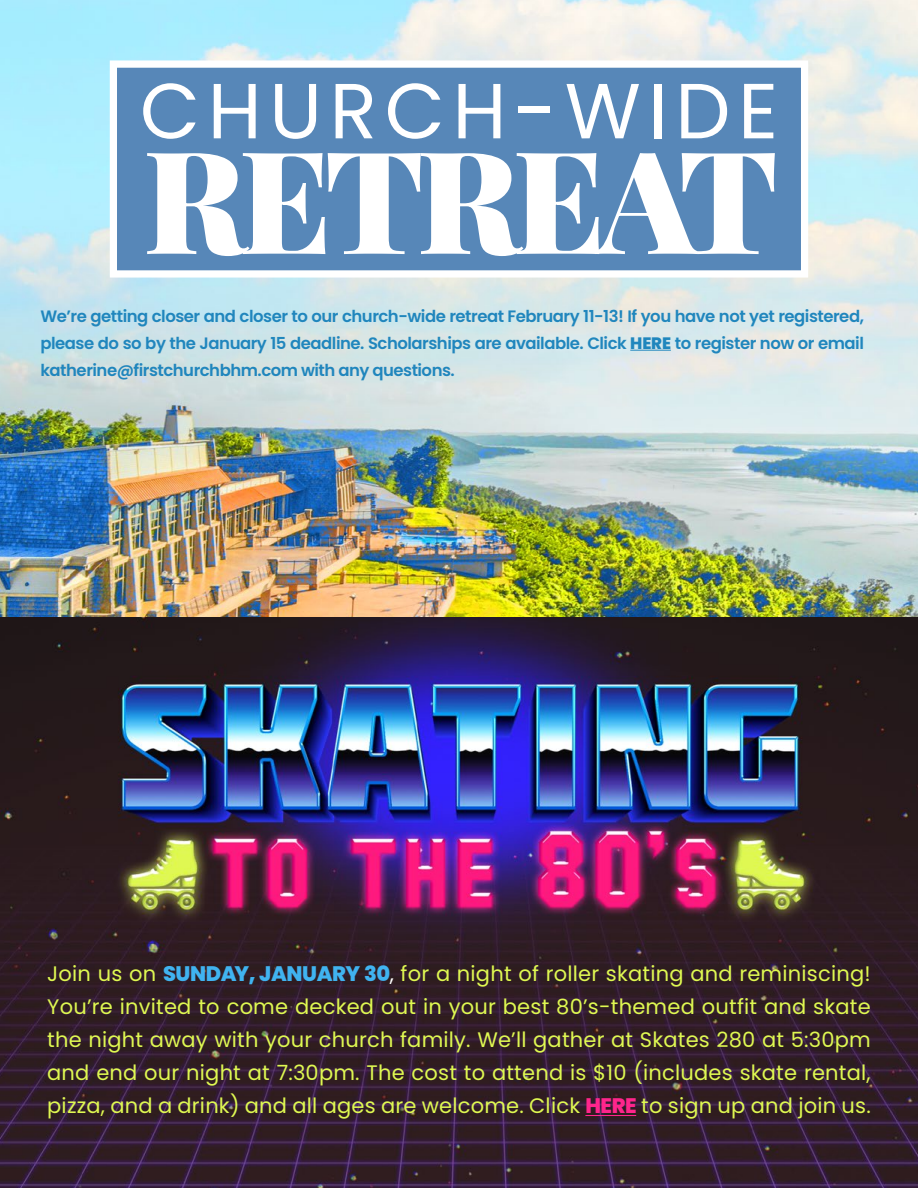
<style>
.page{position:relative;width:918px;height:1188px;background:#fff}
.page>*{position:absolute;margin:0;border:0;box-sizing:border-box;transform-origin:0 0}
.t1{font:900 142.65px "Playfair Display";letter-spacing:-.05em;color:#fff}
.t2{font:78px "Poppins";letter-spacing:.1em;color:#fff}
.t3{font:21px/33px "Poppins";letter-spacing:.01em;color:#dff852;text-align:justify}
.t4{font:600 16.5px/27px "Poppins";letter-spacing:-.03em;color:#2086bd;text-align:justify}
.s1{font-weight:800}
.s2{font-weight:800;color:#40b3f0}
.s3{color:#fff}
.s4{font-weight:800;color:#ff258c}
</style>
<div class="page">
<img style="left:0;top:0;width:918px;height:1188px">
<svg style="left:917px;top:709px;width:1px;height:25px"></svg>
<svg style="left:917px;top:0;width:1px;height:25px"></svg>
<div style="left:110px;top:60px;width:698px;height:218px;background:#5787b8;border:7px solid #fff"></div>
<hr style="left:630px;top:350px;width:41px;height:1px;background:#2086bd">
<hr style="left:585px;top:1115px;width:51px;height:1px;background:#ff258c">
<h2 class="t2" style="left:140px;top:66px;width:640px">CHURCH-WIDE</h2>
<h1 class="t1" style="left:143px;top:89px;width:637px">RETREAT</h1>
<p class="t4" style="left:40px;top:302px;width:825px">We’re getting closer and closer to our church-wide retreat February 11-13! If you have not yet registered, please do so by the January 15 deadline. Scholarships are available. Click <span class="s1">HERE</span> to register now or email katherine@firstchurchbhm.com with any questions.</p>
<p class="t3" style="left:47px;top:958px;width:825px">Join us on <span class="s2">SUNDAY, JANUARY 30</span><span class="s3">,</span> for a night of roller skating and reminiscing!<br>You’re invited to come decked out in your best 80’s-themed outfit and skate the night away with your church family. We’ll gather at Skates 280 at 5:30pm and end our night at 7:30pm. The cost to attend is $10 (includes skate rental, pizza, and a drink) and all ages are welcome. Click <span class="s4">HERE</span> to sign up and join us.</p>
</div>
